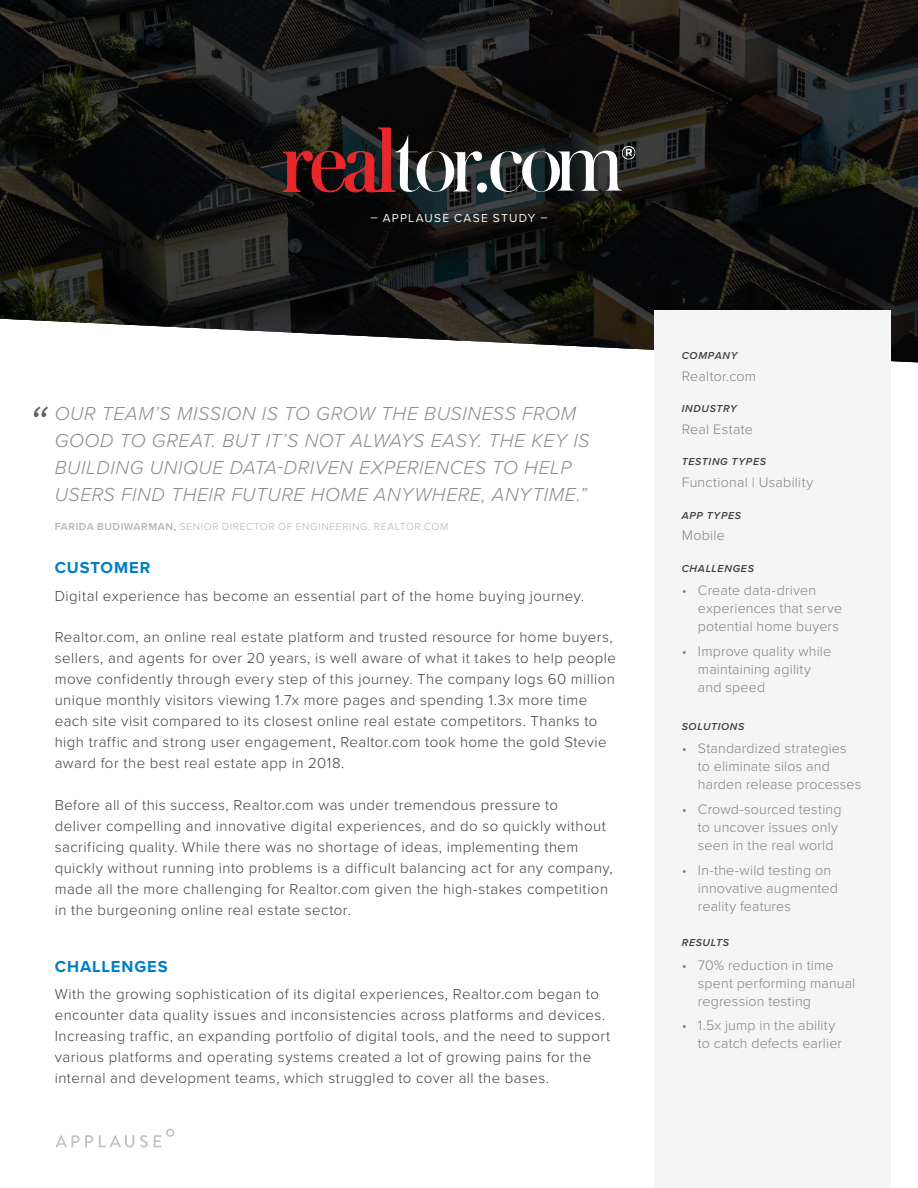
<style>
.page{position:relative;width:918px;height:1188px;background:#fff}
.page>*{position:absolute;margin:0;border:0;box-sizing:border-box;transform-origin:0 0}
.t1{font:italic 300 54px "Proxima Nova";color:#666667}
.t2{font:italic 300 19.5px/27px "Proxima Nova";letter-spacing:.025em;color:#8c8c8d}
.t3{font:700 16.5px "Proxima Nova";letter-spacing:.055em;color:#007dc5}
.t4{font:300 15px/21px "Proxima Nova";letter-spacing:.03em;color:#404041}
.t5{font:300 14.25px/18px "Proxima Nova";letter-spacing:.01em;color:#808184}
.t6{font:12px "Proxima Nova";letter-spacing:.1em;color:#f5f5f5}
.t7{font:italic 600 10.5px "Proxima Nova";letter-spacing:.065em;color:#404041}
.t8{font:300 10.5px "Proxima Nova";letter-spacing:.06em;color:#b3b3b3}
.s1{font-weight:600}
</style>
<div class="page">
<svg style="left:55px;top:1135px;width:38px;height:12px"></svg>
<svg style="left:99px;top:1135px;width:35px;height:13px"></svg>
<svg style="left:140px;top:1135px;width:8px;height:12px"></svg>
<svg style="left:154px;top:1129px;width:20px;height:18px"></svg>
<svg style="left:0;top:0;width:918px;height:363px;background:#232322"></svg>
<svg style="left:282px;top:127px;width:353px;height:66px;background:#4e3e3d"></svg>
<div style="left:655px;top:310px;width:236px;height:878px;background:#f5f5f5"></div>
<p class="t6" style="left:371px;top:209px;width:178px">– APPLAUSE CASE STUDY –</p>
<h1 class="t1" style="left:27px;top:385px;width:21px">“</h1>
<h2 class="t2" style="left:55px;top:399px;width:536px">OUR TEAM’S MISSION IS TO GROW THE BUSINESS FROM GOOD TO GREAT. BUT IT’S NOT ALWAYS EASY. THE KEY IS BUILDING UNIQUE DATA-DRIVEN EXPERIENCES TO HELP USERS FIND THEIR FUTURE HOME ANYWHERE, ANYTIME.”</h2>
<p class="t8" style="left:55px;top:519px;width:395px"><span class="s1">FARIDA BUDIWARMAN,</span> SENIOR DIRECTOR OF ENGINEERING, REALTOR.COM</p>
<p class="t3" style="left:55px;top:556px;width:97px">CUSTOMER</p>
<p class="t4" style="left:55px;top:585px;width:531px">Digital experience has become an essential part of the home buying journey.</p>
<p class="t4" style="left:55px;top:626px;width:563px">Realtor.com, an online real estate platform and trusted resource for home buyers, sellers, and agents for over 20 years, is well aware of what it takes to help people move confidently through every step of this journey. The company logs 60 million unique monthly visitors viewing 1.7x more pages and spending 1.3x more time each site visit compared to its closest online real estate competitors. Thanks to high traffic and strong user engagement, Realtor.com took home the gold Stevie award for the best real estate app in 2018.</p>
<p class="t4" style="left:55px;top:793px;width:560px">Before all of this success, Realtor.com was under tremendous pressure to<br>deliver compelling and innovative digital experiences, and do so quickly without sacrificing quality. While there was no shortage of ideas, implementing them quickly without running into problems is a difficult balancing act for any company, made all the more challenging for Realtor.com given the high-stakes competition in the burgeoning online real estate sector.</p>
<p class="t3" style="left:55px;top:954px;width:115px">CHALLENGES</p>
<p class="t4" style="left:55px;top:983px;width:557px">With the growing sophistication of its digital experiences, Realtor.com began to encounter data quality issues and inconsistencies across platforms and devices.<br>Increasing traffic, an expanding portfolio of digital tools, and the need to support various platforms and operating systems created a lot of growing pains for the internal and development teams, which struggled to cover all the bases.</p>
<p class="t7" style="left:682px;top:348px;width:57px">COMPANY</p>
<p class="t5" style="left:682px;top:367px;width:76px">Realtor.com</p>
<p class="t7" style="left:682px;top:401px;width:57px">INDUSTRY</p>
<p class="t5" style="left:682px;top:420px;width:73px">Real Estate</p>
<p class="t7" style="left:682px;top:454px;width:86px">TESTING TYPES</p>
<p class="t5" style="left:682px;top:473px;width:133px">Functional | Usability</p>
<p class="t7" style="left:682px;top:507px;width:61px">APP TYPES</p>
<p class="t5" style="left:682px;top:526px;width:45px">Mobile</p>
<p class="t7" style="left:682px;top:560px;width:74px">CHALLENGES</p>
<p class="t5" style="left:698px;top:581px;width:146px;text-indent:-16px">• Create data-driven experiences that serve potential home buyers</p>
<p class="t5" style="left:698px;top:641px;width:135px;text-indent:-16px">• Improve quality while maintaining agility and speed</p>
<p class="t7" style="left:682px;top:719px;width:64px">SOLUTIONS</p>
<p class="t5" style="left:698px;top:739px;width:165px;text-indent:-16px">• Standardized strategies to eliminate silos and harden release processes</p>
<p class="t5" style="left:698px;top:800px;width:145px;text-indent:-16px">• Crowd-sourced testing to uncover issues only seen in the real world</p>
<p class="t5" style="left:698px;top:860px;width:142px;text-indent:-16px">• In-the-wild testing on innovative augmented reality features</p>
<p class="t7" style="left:682px;top:935px;width:49px">RESULTS</p>
<p class="t5" style="left:698px;top:955px;width:159px;text-indent:-16px">• 70% reduction in time spent performing manual regression testing</p>
<p class="t5" style="left:698px;top:1016px;width:146px;text-indent:-16px">• 1.5x jump in the ability to catch defects earlier</p>
</div>
